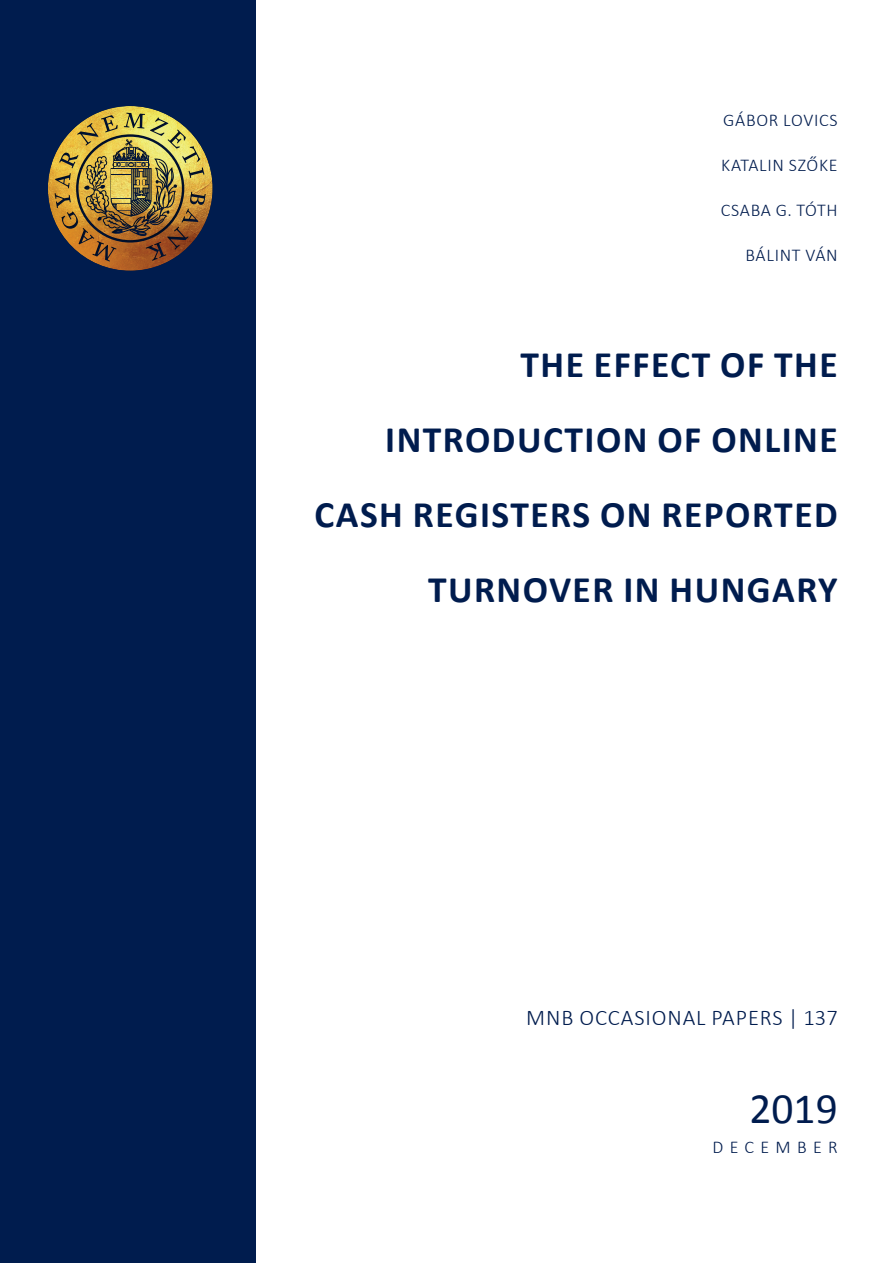
<style>
.page{position:relative;width:893px;height:1263px;background:#fff}
.page>*{position:absolute;margin:0;border:0;box-sizing:border-box;transform-origin:0 0}
.t1{font:43.5px "Calibri";color:#001c4e}
.t2{font:700 37.5px/75px "Calibri";letter-spacing:.04em;color:#001c4e;text-align:right}
.t3{font:300 22.5px "Calibri";letter-spacing:.04em;color:#001c4e}
.t4{font:300 18px "Calibri";letter-spacing:.04em;color:#001c4e}
.t5{font:300 18px "Calibri";letter-spacing:.35em;color:#001c4e}
</style>
<div class="page">
<div style="left:0;top:0;width:255px;height:1263px;background:#001c4e"></div>
<img style="left:49px;top:107px;width:162px;height:162px">
<img style="left:79px;top:137px;width:103px;height:103px">
<svg style="left:58px;top:179px;width:6px;height:4px"></svg>
<svg style="left:82px;top:237px;width:5px;height:5px"></svg>
<svg style="left:62px;top:155px;width:7px;height:6px"></svg>
<svg style="left:190px;top:215px;width:5px;height:4px"></svg>
<svg style="left:191px;top:197px;width:13px;height:5px"></svg>
<img style="left:87px;top:166px;width:8px;height:17px">
<img style="left:87px;top:196px;width:18px;height:17px">
<img style="left:92px;top:172px;width:14px;height:40px">
<img style="left:100px;top:191px;width:8px;height:19px">
<img style="left:106px;top:212px;width:6px;height:6px">
<img style="left:95px;top:157px;width:11px;height:18px">
<img style="left:156px;top:160px;width:11px;height:15px">
<img style="left:157px;top:169px;width:16px;height:17px">
<img style="left:157px;top:187px;width:3px;height:17px">
<img style="left:104px;top:218px;width:8px;height:10px">
<img style="left:154px;top:216px;width:11px;height:8px">
<img style="left:160px;top:187px;width:8px;height:20px">
<img style="left:167px;top:192px;width:7px;height:15px">
<img style="left:154px;top:209px;width:7px;height:14px">
<svg style="left:112px;top:140px;width:42px;height:96px;background:#8d7b43"></svg>
<p class="t4" style="left:723px;top:109px;width:116px">GÁBOR LOVICS</p>
<p class="t4" style="left:721px;top:154px;width:118px">KATALIN SZŐKE</p>
<p class="t4" style="left:721px;top:199px;width:118px">CSABA G. TÓTH</p>
<p class="t4" style="left:745px;top:244px;width:94px">BÁLINT VÁN</p>
<p class="t2" style="left:315px;top:327px;width:525px">THE EFFECT OF THE<br>INTRODUCTION OF ONLINE<br>CASH REGISTERS ON REPORTED<br>TURNOVER IN HUNGARY</p>
<p class="t3" style="left:526px;top:1004px;width:313px">MNB OCCASIONAL PAPERS | 137</p>
<p class="t1" style="left:749px;top:1081px;width:90px">2019</p>
<p class="t5" style="left:712px;top:1136px;width:127px">DECEMBER</p>
</div>
